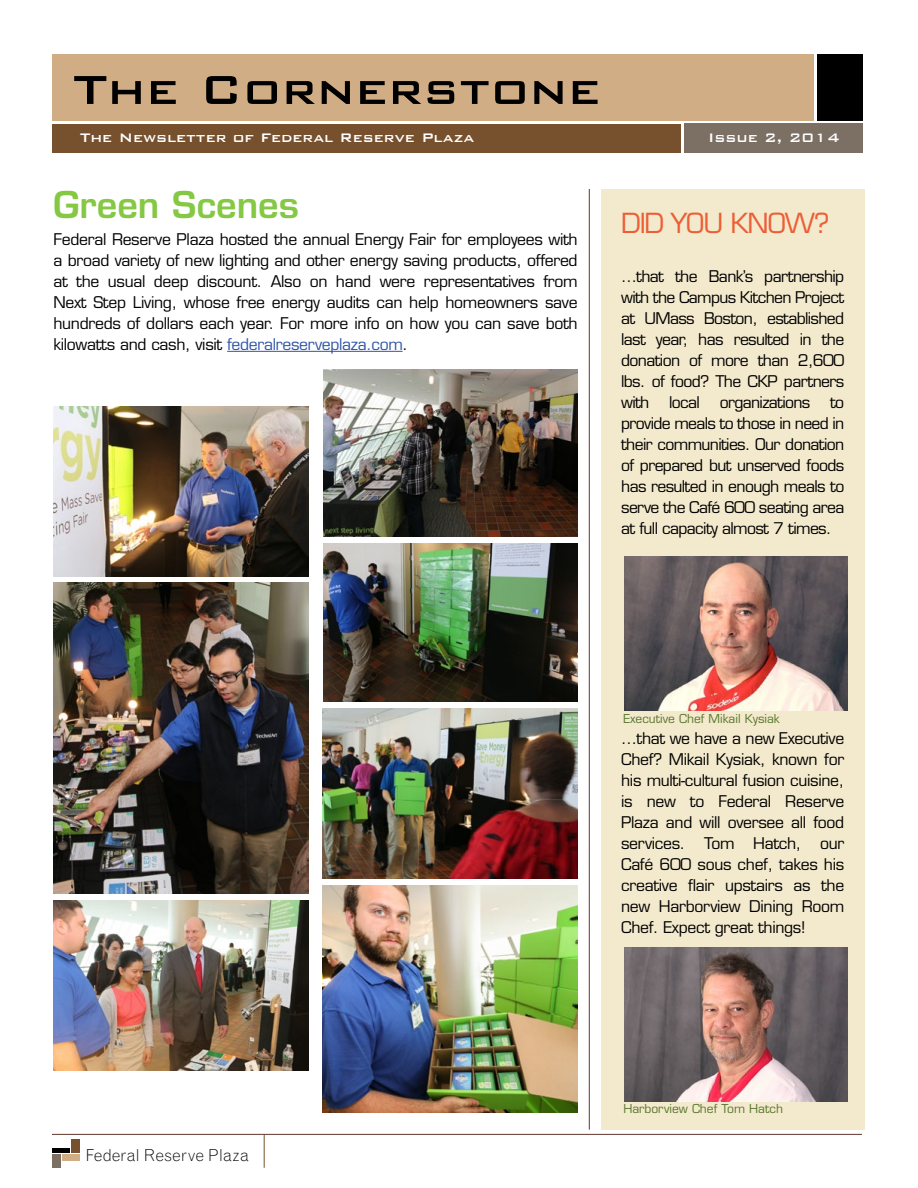
<style>
.page{position:relative;width:918px;height:1188px;background:#fff}
.page>*{position:absolute;margin:0;border:0;box-sizing:border-box;transform-origin:0 0}
.t1{font:500 54px "Bank Gothic";color:#000}
.t2{font:600 36px "Eurostile";color:#85c844}
.t3{font:27px "Eurostile";letter-spacing:-.04em;color:#ec5e36}
.t4{font:500 16.5px "Bank Gothic";color:#fff}
.t5{font:300 16.5px "Grotesque";color:#000}
.t6{font:15.75px/21px "Eurostile";letter-spacing:-.04em;color:#000;text-align:justify}
.t7{font:12px "Eurostile";color:#59762e}
.s1{color:#3155a6}
</style>
<div class="page">
<div style="left:62px;top:1155px;width:18px;height:6px;background:#d0ad85"></div>
<div style="left:52px;top:1155px;width:9px;height:13px;background:#7c6f63"></div>
<hr style="left:52px;top:1148px;width:18px;height:4px;background:#000">
<div style="left:72px;top:1139px;width:8px;height:13px;background:#77512e"></div>
<hr style="left:264px;top:1135px;width:1px;height:33px;background:#77512e">
<hr style="left:52px;top:1134px;width:810px;height:1px;background:#63362e">
<div style="left:684px;top:124px;width:179px;height:29px;background:#7c6f63"></div>
<div style="left:53px;top:124px;width:628px;height:29px;background:#77512e"></div>
<div style="left:52px;top:54px;width:761px;height:67px;background:#d0ad85"></div>
<div style="left:817px;top:54px;width:46px;height:67px;background:#000"></div>
<hr style="left:227px;top:351px;width:176px;height:1px;background:#3155a6">
<div style="left:601px;top:189px;width:264px;height:941px;background:#f3e9cc"></div>
<hr style="left:589px;top:189px;width:1px;height:941px;background:#63362e">
<img style="left:54px;top:900px;width:254px;height:170px">
<img style="left:323px;top:709px;width:255px;height:170px">
<img style="left:54px;top:406px;width:254px;height:170px">
<img style="left:323px;top:886px;width:255px;height:226px">
<img style="left:54px;top:583px;width:254px;height:310px">
<img style="left:324px;top:369px;width:254px;height:168px">
<img style="left:324px;top:543px;width:254px;height:158px">
<img style="left:624px;top:556px;width:223px;height:154px">
<img style="left:624px;top:947px;width:223px;height:154px">
<h1 class="t1" style="left:73px;top:48px;width:529px">The Cornerstone</h1>
<p class="t4" style="left:80px;top:125px;width:396px">The Newsletter of Federal Reserve Plaza</p>
<h2 class="t2" style="left:53px;top:182px;width:247px">Green Scenes</h2>
<p class="t6" style="left:53px;top:229px;width:526px">Federal Reserve Plaza hosted the annual Energy Fair for employees with a broad variety of new lighting and other energy saving products, offered at the usual deep discount. Also on hand were representatives from Next Step Living, whose free energy audits can help homeowners save hundreds of dollars each year. For more info on how you can save both kilowatts and cash, visit <span class="s1">federalreserveplaza.com</span>.</p>
<p class="t4" style="left:708px;top:125px;width:133px">Issue 2, 2014</p>
<h3 class="t3" style="left:621px;top:207px;width:210px">DID YOU KNOW?</h3>
<p class="t6" style="left:621px;top:266px;width:225px">…that the Bank’s partnership with the Campus Kitchen Project at UMass Boston, established last year, has resulted in the donation of more than 2,600 lbs. of food? The CKP partners with</p>
<p class="t6" style="left:669px;top:392px;width:32px">local</p>
<p class="t6" style="left:720px;top:392px;width:92px">organizations</p>
<p class="t6" style="left:621px;top:392px;width:225px;text-indent:209px">to provide meals to those in need in their communities. Our donation of prepared but unserved foods has resulted in enough meals to serve the Café 600 seating area at full capacity almost 7 times.</p>
<p class="t5" style="left:86px;top:1145px;width:165px">Federal Reserve Plaza</p>
<p class="t7" style="left:623px;top:712px;width:158px">Executive Chef Mikail Kysiak</p>
<p class="t6" style="left:621px;top:728px;width:225px">…that we have a new Executive Chef? Mikail Kysiak, known for his multi-cultural fusion cuisine, is new to Federal Reserve Plaza and will oversee all food services. Tom Hatch, our Café 600 sous chef, takes his creative flair upstairs as the new Harborview Dining Room Chef. Expect great things!</p>
<p class="t7" style="left:623px;top:1102px;width:161px">Harborview Chef Tom Hatch</p>
</div>
